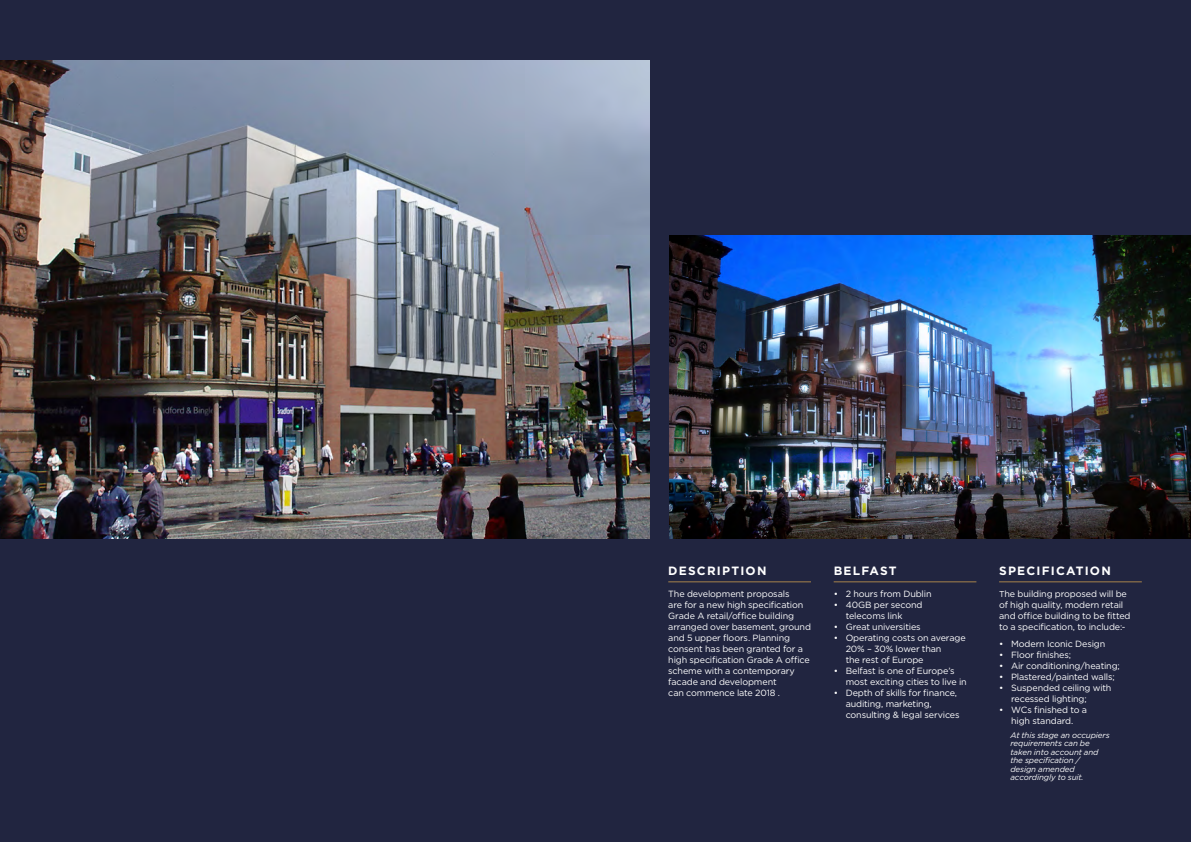
<style>
.page{position:relative;width:1191px;height:842px;background:#212540}
.page>*{position:absolute;margin:0;border:0;box-sizing:border-box;transform-origin:0 0}
.t1{font:700 12px "Gotham HTF";letter-spacing:.1em;color:#fff}
.t2{font:9px/11px "Gotham HTF";letter-spacing:-.015em;color:#fff}
.t3{font:italic 8px/8.5px "Gotham HTF";letter-spacing:-.01em;color:#fff}
.s1{font-size:8.5px}
</style>
<div class="page">
<hr style="left:668px;top:582px;width:143px;height:1px;background:#a7834b">
<hr style="left:833px;top:582px;width:143px;height:1px;background:#a7834b">
<hr style="left:999px;top:582px;width:142px;height:1px;background:#a7834b">
<img style="left:0;top:60px;width:650px;height:479px">
<img style="left:669px;top:236px;width:522px;height:303px">
<h1 class="t1" style="left:668px;top:563px;width:98px">DESCRIPTION</h1>
<p class="t2" style="left:668px;top:588px;width:144px">The development proposals<br>are for a new high specification<br>Grade A retail/office building arranged over basement, ground and 5 upper floors. Planning consent has been granted for a high specification Grade A office scheme with a contemporary facade and development<br>can commence late 2018 .</p>
<h1 class="t1" style="left:833px;top:563px;width:64px">BELFAST</h1>
<p class="t2" style="left:833px;top:588px;width:99px">• 2 hours from Dublin</p>
<p class="t2" style="left:845px;top:599px;width:78px;text-indent:-12px">• 40GB per second telecoms link</p>
<p class="t2" style="left:833px;top:621px;width:88px">• Great universities</p>
<p class="t2" style="left:845px;top:632px;width:121px;text-indent:-12px">• Operating costs on average<br>20% – 30% lower than<br>the rest of Europe</p>
<p class="t2" style="left:845px;top:665px;width:123px;text-indent:-12px">• Belfast is one of Europe’s most exciting cities to live in</p>
<p class="t2" style="left:845px;top:687px;width:115px;text-indent:-12px">• Depth of skills for finance, auditing, marketing, consulting &amp; legal services</p>
<h1 class="t1" style="left:999px;top:563px;width:111px">SPECIFICATION</h1>
<p class="t2" style="left:999px;top:588px;width:133px"><span class="s1">T</span>he building proposed will be of high quality, modern retail and office building to be fitted to a specification, to include:-</p>
<p class="t2" style="left:999px;top:638px;width:108px">• Modern Iconic Design</p>
<p class="t2" style="left:999px;top:649px;width:73px">• Floor finishes;</p>
<p class="t2" style="left:999px;top:660px;width:122px">• Air conditioning/heating;</p>
<p class="t2" style="left:999px;top:671px;width:117px">• Plastered/painted walls;</p>
<p class="t2" style="left:1011px;top:682px;width:102px;text-indent:-12px">• Suspended ceiling with recessed lighting;</p>
<p class="t2" style="left:999px;top:704px;width:89px;text-align:center">• WCs finished to a high standard.</p>
<p class="t3" style="left:1010px;top:731px;width:101px">At this stage an occupiers requirements can be taken into account and the specification /<br>design amended accordingly to suit.</p>
</div>
